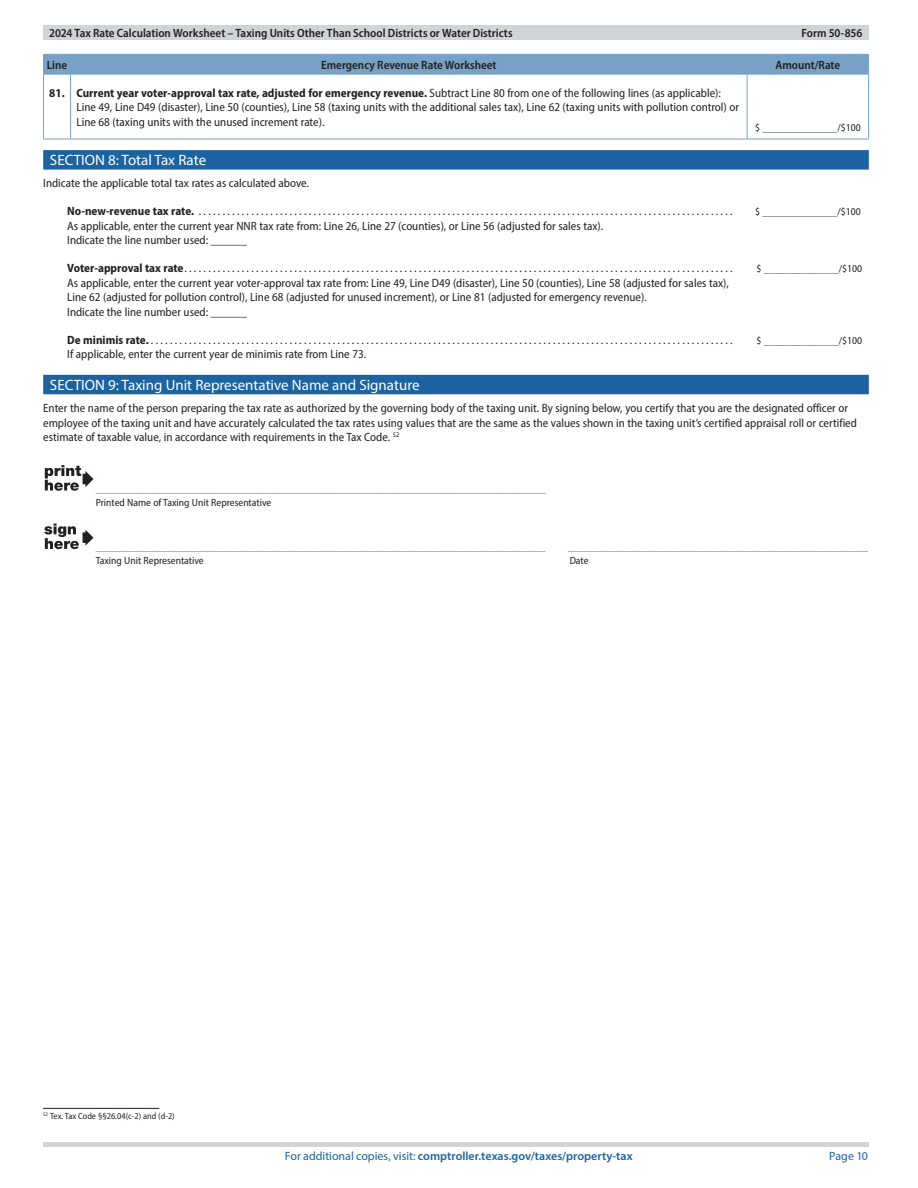
<style>
.page{position:relative;width:918px;height:1188px;background:#fff}
.page>*{position:absolute;margin:0;border:0;box-sizing:border-box;transform-origin:0 0}
.Line{font:semi-condensed 15px "Myriad Pro";color:#77a2c6}
.H2_Divider_Bar{font:15px "Myriad Pro";color:#fff}
.Body_text{font:semi-condensed 15px "Myriad Pro";color:#808285}
.Table_Body{font:semi-condensed 15px "Myriad Pro";color:#808285}
.Body_text-2{font:semi-condensed 12px/14.4px "Myriad Pro";color:#231f20}
.Table_Body-2{font:semi-condensed 12px/14.4px "Myriad Pro";color:#231f20}
.Table_Header{font:600 semi-condensed 12px "Myriad Pro";color:#231f20}
.t1{font:600 12px "Myriad Pro";color:#1c63a0}
.t2{font:12px "Myriad Pro";letter-spacing:-.005em;color:#1c63a0}
.Table_Body-3{font:700 semi-condensed 12px "Myriad Pro";color:#231f20}
.Text_Below_Line{font:semi-condensed 10.5px "Myriad Pro";color:#231f20}
.t3{font:semi-condensed 9px "Myriad Pro";color:#231f20}
.s1{font-weight:700}
.s2{font-size:10.5px;color:#231f20}
.s3{font-weight:400}
</style>
<div class="page">
<div style="left:43px;top:26px;width:826px;height:14px;background:#d0d4d7"></div>
<hr style="left:43px;top:1142px;width:826px;height:4px;background:#d0d4d7">
<div style="left:43px;top:150px;width:826px;height:20px;background:#1c63a0"></div>
<div style="left:43px;top:375px;width:826px;height:19px;background:#1c63a0"></div>
<hr style="left:43px;top:74px;width:1px;height:65px;background:#77a2c6">
<hr style="left:70px;top:74px;width:1px;height:65px;background:#77a2c6">
<hr style="left:747px;top:74px;width:1px;height:65px;background:#77a2c6">
<hr style="left:868px;top:74px;width:1px;height:65px;background:#77a2c6">
<svg style="left:43px;top:139px;width:28px;height:1px"></svg>
<hr style="left:71px;top:139px;width:676px;height:1px;background:#77a2c6">
<hr style="left:747px;top:139px;width:122px;height:1px;background:#77a2c6">
<div style="left:43px;top:54px;width:826px;height:21px;background:#77a2c6"></div>
<hr style="left:71px;top:74px;width:676px;height:1px;background:#77a2c6">
<hr style="left:747px;top:74px;width:122px;height:1px;background:#77a2c6">
<svg style="left:45px;top:465px;width:48px;height:26px"></svg>
<svg style="left:83px;top:532px;width:2px;height:11px"></svg>
<svg style="left:85px;top:530px;width:8px;height:16px"></svg>
<svg style="left:44px;top:524px;width:35px;height:25px"></svg>
<hr style="left:43px;top:1108px;width:116px;height:1px;background:#231f20">
<p class="Table_Header" style="left:49px;top:25px;width:465px">2024 Tax Rate Calculation Worksheet – Taxing Units Other Than School Districts or Water Districts</p>
<p class="Table_Header" style="left:801px;top:25px;width:63px">Form 50-856</p>
<p class="Table_Header" style="left:47px;top:57px;width:22px">Line</p>
<p class="Table_Header" style="left:321px;top:57px;width:177px">Emergency Revenue Rate Worksheet</p>
<p class="Table_Header" style="left:776px;top:57px;width:66px">Amount/Rate</p>
<p class="Table_Body-3" style="left:49px;top:85px;width:17px">81.</p>
<p class="Table_Body-2" style="left:77px;top:85px;width:664px"><span class="s1">Current year voter-approval tax rate, adjusted for emergency revenue.</span> Subtract Line 80 from one of the following lines (as applicable):<br>Line 49, Line D49 (disaster), Line 50 (counties), Line 58 (taxing units with the additional sales tax), Line 62 (taxing units with pollution control) or<br>Line 68 (taxing units with the unused increment rate).</p>
<p class="Table_Body" style="left:755px;top:117px;width:107px"><span class="s2">$</span> __________<span class="s2">/$100</span></p>
<h2 class="H2_Divider_Bar" style="left:50px;top:151px;width:158px">SECTION 8: Total Tax Rate</h2>
<p class="Body_text-2" style="left:43px;top:176px;width:267px">Indicate the applicable total tax rates as calculated above.</p>
<p class="Body_text-2" style="left:67px;top:204px;width:131px"><span class="s1">No-new-revenue tax rate.</span> .................................................................................................................</p>
<p class="Body_text" style="left:755px;top:201px;width:107px"><span class="s2">$</span> __________<span class="s2">/$100</span></p>
<p class="Body_text-2" style="left:67px;top:218px;width:538px">As applicable, enter the current year NNR tax rate from: Line 26, Line 27 (counties), or Line 56 (adjusted for sales tax).<br>Indicate the line number used: ______</p>
<p class="Body_text-2" style="left:67px;top:261px;width:121px"><span class="s1">Voter-approval tax rate</span> ...................................................................................................................</p>
<p class="Body_text" style="left:757px;top:258px;width:107px"><span class="s2">$</span> __________<span class="s2">/$100</span></p>
<p class="Body_text-2" style="left:67px;top:275px;width:663px">As applicable, enter the current year voter-approval tax rate from: Line 49, Line D49 (disaster), Line 50 (counties), Line 58 (adjusted for sales tax),<br>Line 62 (adjusted for pollution control), Line 68 (adjusted for unused increment), or Line 81 (adjusted for emergency revenue).<br>Indicate the line number used: ______</p>
<p class="Body_text-2" style="left:67px;top:332px;width:88px"><span class="s1">De minimis rate.</span> ..........................................................................................................................</p>
<p class="Body_text" style="left:757px;top:329px;width:107px"><span class="s2">$</span> __________<span class="s2">/$100</span></p>
<p class="Body_text-2" style="left:67px;top:347px;width:301px">If applicable, enter the current year de minimis rate from Line 73.</p>
<h2 class="H2_Divider_Bar" style="left:50px;top:375px;width:371px">SECTION 9: Taxing Unit Representative Name and Signature</h2>
<p class="Body_text-2" style="left:43px;top:401px;width:815px">Enter the name of the person preparing the tax rate as authorized by the governing body of the taxing unit. By signing below, you certify that you are the designated officer or employee of the taxing unit and have accurately calculated the tax rates using values that are the same as the values shown in the taxing unit’s certified appraisal roll or certified estimate of taxable value, in accordance with requirements in the Tax Code. <sup>52</sup></p>
<p class="Line" style="left:96px;top:478px;width:452px">____________________________________________________________</p>
<p class="Text_Below_Line" style="left:96px;top:496px;width:177px">Printed Name of Taxing Unit Representative</p>
<p class="Line" style="left:96px;top:536px;width:452px">____________________________________________________________</p>
<p class="Line" style="left:568px;top:536px;width:301px">________________________________________</p>
<p class="Text_Below_Line" style="left:96px;top:554px;width:110px">Taxing Unit Representative</p>
<p class="Text_Below_Line" style="left:570px;top:554px;width:20px">Date</p>
<p class="t3" style="left:43px;top:1111px;width:133px"><sup>52</sup> Tex. Tax Code §§26.04(c-2) and (d-2)</p>
<p class="t1" style="left:285px;top:1148px;width:349px"><span class="s3">For additional copies, visit:</span> comptroller.texas.gov/taxes/property-tax</p>
<p class="t2" style="left:829px;top:1148px;width:40px">Page 10</p>
</div>
